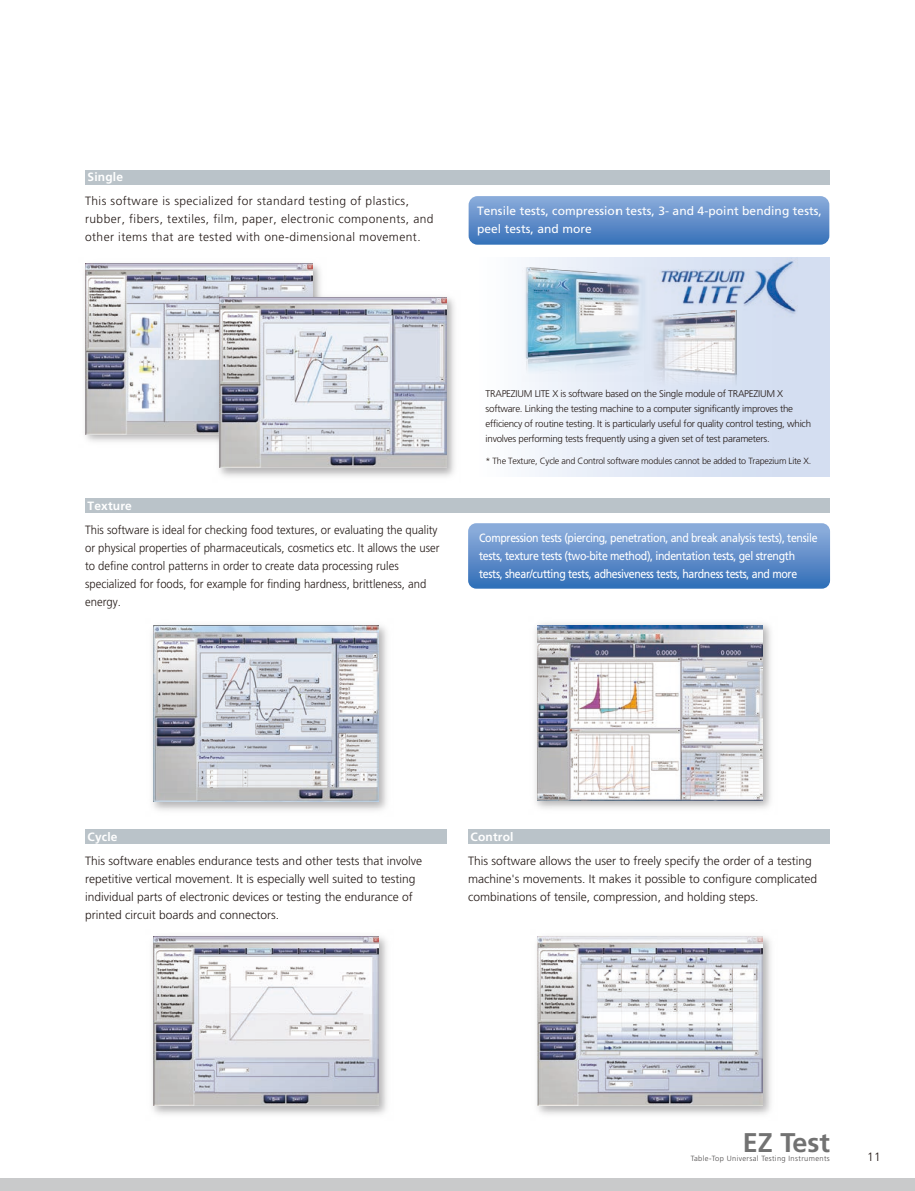
<style>
.page{position:relative;width:915px;height:1191px;background:#fff}
.page>*{position:absolute;margin:0;border:0;box-sizing:border-box;transform-origin:0 0}
.t1{font:700 27px "Frutiger";color:#727272}
.t2{font:300 12px/18px "Frutiger";color:#231916}
.t3{font:300 12px/18px "Frutiger";color:#231916;scale:.94 1}
.t4{font:12px/18px "Frutiger";letter-spacing:-.03em;color:#fff;scale:.88 1}
.t5{font:300 12px/18px "Frutiger";letter-spacing:.035em;color:#231916}
.t6{font:12px/18px "Frutiger";letter-spacing:.005em;color:#fff}
.t7{font:700 12px "Frutiger";letter-spacing:.015em;color:#fff}
.t8{font:300 9.75px/15px "Frutiger";letter-spacing:-.025em;color:#231916}
.t9{font:300 9px "Frutiger";letter-spacing:-.025em;color:#231916}
.t10{font:300 7.5px "Frutiger";letter-spacing:.05em;color:#4d4a4a}
</style>
<div class="page">
<div style="left:0;top:1178px;width:914px;height:13px;background:#c9cacb"></div>
<div style="left:85px;top:170px;width:744px;height:14px;background:#bac3c9"></div>
<img style="left:85px;top:263px;width:236px;height:179px">
<img style="left:85px;top:264px;width:227px;height:170px">
<div style="left:85px;top:829px;width:361px;height:15px;background:#bac3c9"></div>
<div style="left:468px;top:829px;width:361px;height:15px;background:#bac3c9"></div>
<img style="left:152px;top:936px;width:235px;height:179px">
<img style="left:153px;top:936px;width:225px;height:170px">
<img style="left:537px;top:936px;width:234px;height:179px">
<img style="left:537px;top:936px;width:225px;height:170px">
<svg style="left:468px;top:196px;width:356px;height:49px;background:#6591cb"></svg>
<div style="left:85px;top:499px;width:744px;height:14px;background:#bac3c9"></div>
<svg style="left:468px;top:523px;width:361px;height:65px;background:#6390ca"></svg>
<div style="left:468px;top:257px;width:361px;height:219px;background:linear-gradient(to right,#fbfcfe,#ccd8ef)"></div>
<img style="left:617px;top:197px;width:213px;height:175px">
<img style="left:522px;top:268px;width:134px;height:134px">
<img style="left:644px;top:310px;width:94px;height:94px">
<img style="left:212px;top:290px;width:243px;height:187px">
<img style="left:219px;top:298px;width:227px;height:170px">
<img style="left:535px;top:623px;width:236px;height:186px">
<img style="left:537px;top:625px;width:225px;height:175px">
<img style="left:152px;top:626px;width:235px;height:185px">
<img style="left:153px;top:625px;width:226px;height:177px">
<p class="t7" style="left:87px;top:170px;width:37px">Single</p>
<p class="t5" style="left:85px;top:192px;width:350px">This software is specialized for standard testing of plastics, rubber, fibers, textiles, film, paper, electronic components, and other items that are tested with one-dimensional movement.</p>
<p class="t6" style="left:477px;top:201px;width:346px">Tensile tests, compression tests, 3- and 4-point bending tests, peel tests, and more</p>
<p class="t7" style="left:87px;top:498px;width:46px">Texture</p>
<p class="t3" style="left:85px;top:520px;width:378px">This software is ideal for checking food textures, or evaluating the quality or physical properties of pharmaceuticals, cosmetics etc. It allows the user to define control patterns in order to create data processing rules specialized for foods, for example for finding hardness, brittleness, and energy.</p>
<p class="t8" style="left:485px;top:386px;width:327px">TRAPEZIUM LITE X is software based on the Single module of TRAPEZIUM X software. Linking the testing machine to a computer significantly improves the efficiency of routine testing. It is particularly useful for quality control testing, which involves performing tests frequently using a given set of test parameters.</p>
<p class="t9" style="left:485px;top:455px;width:327px">* The Texture, Cycle and Control software modules cannot be added to Trapezium Lite X.</p>
<p class="t4" style="left:479px;top:528px;width:386px">Compression tests (piercing, penetration, and break analysis tests), tensile tests, texture tests (two-bite method), indentation tests, gel strength tests, shear/cutting tests, adhesiveness tests, hardness tests, and more</p>
<p class="t7" style="left:87px;top:829px;width:31px">Cycle</p>
<p class="t2" style="left:85px;top:851px;width:338px">This software enables endurance tests and other tests that involve repetitive vertical movement. It is especially well suited to testing individual parts of electronic devices or testing the endurance of printed circuit boards and connectors.</p>
<p class="t7" style="left:470px;top:829px;width:44px">Control</p>
<p class="t2" style="left:468px;top:851px;width:350px">This software allows the user to freely specify the order of a testing machine's movements. It makes it possible to configure complicated combinations of tensile, compression, and holding steps.</p>
<h1 class="t1" style="left:742px;top:1126px;width:89px">EZ Test</h1>
<p class="t10" style="left:690px;top:1154px;width:140px">Table-Top Universal Testing Instruments</p>
<p class="t2" style="left:866px;top:1148px;width:15px">11</p>
</div>
